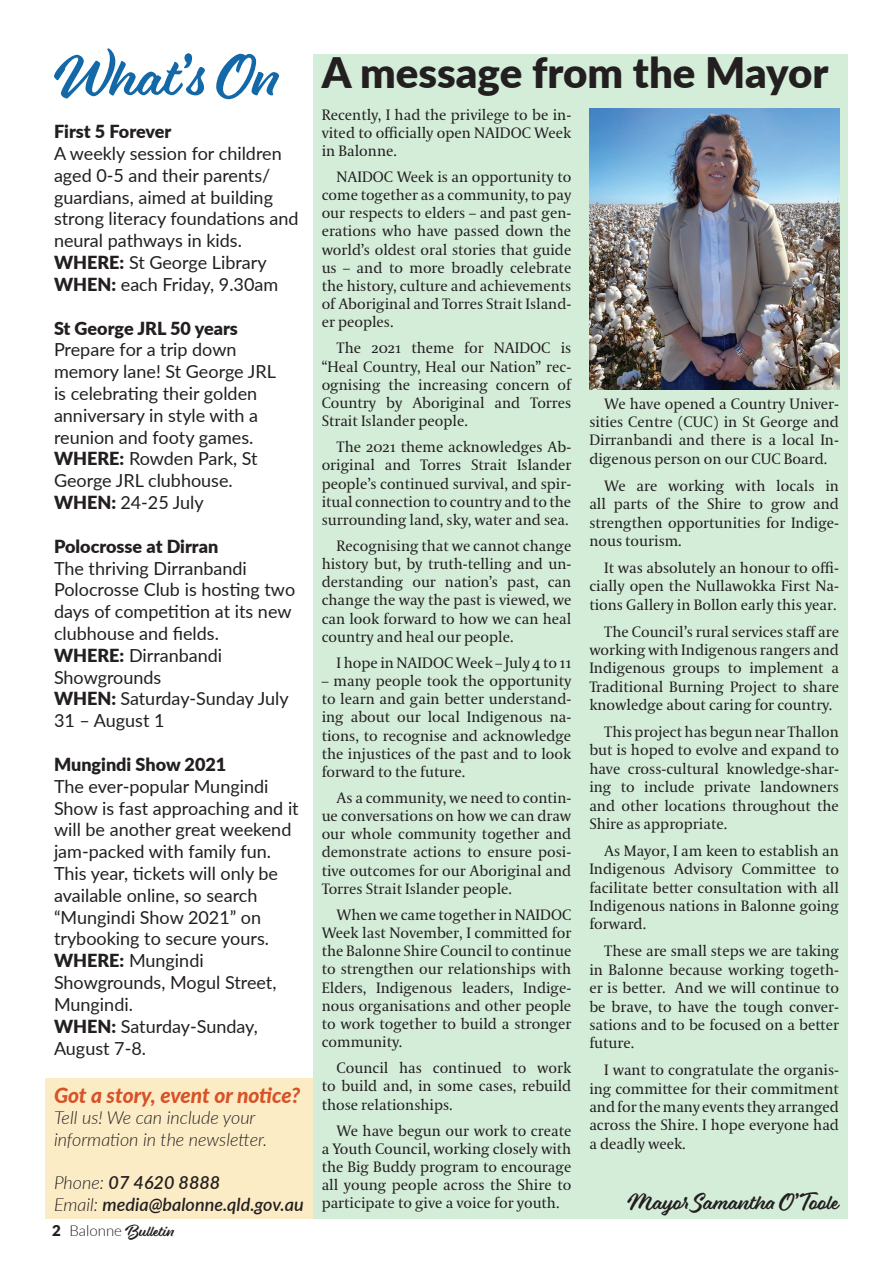
<style>
.page{position:relative;width:893px;height:1263px;background:#fff}
.page>*{position:absolute;margin:0;border:0;box-sizing:border-box;transform-origin:0 0}
.t1{font:54px "Eds Market Main Script";color:#1368a8}
.t2{font:900 42px "Lato";color:#231f20}
.t3{font:italic 800 21px "Lato";letter-spacing:-.005em;color:#d75227}
.t4{font:21px "Eds Market Main Script";color:#231f20}
.t5{font:18px/21.8px "Lato";color:#231f20}
.t6{font:900 18px "Lato";color:#231f20}
.t7{font:italic 300 18px/21.6px "Lato";color:#231f20}
.t8{font:italic 600 18px/21.6px "Lato";color:#231f20}
.t9{font:15px/18.1px "Coranto 2";color:#231f20;text-align:justify}
.t10{font:15px "Eds Market Main Script";color:#231f20}
.s1{font-weight:900}
.s2{font-weight:300}
.s3{font-family:"Lato";font-weight:900}
.s4{font-family:"Lato";font-weight:300}
</style>
<div class="page">
<div style="left:45px;top:1078px;width:268px;height:140px;background:#fcecc6"></div>
<div style="left:313px;top:54px;width:534px;height:1164px;background:#d4edd9"></div>
<img style="left:589px;top:108px;width:250px;height:281px">
<h1 class="t1" style="left:54px;top:44px;width:227px">What’s On</h1>
<p class="t6" style="left:54px;top:118px;width:119px">First 5 Forever</p>
<p class="t5" style="left:54px;top:142px;width:246px">A weekly session for children aged 0-5 and their parents/ guardians, aimed at building strong literacy foundations and neural pathways in kids.<br><span class="s1">WHERE:</span> St George Library<br><span class="s1">WHEN:</span> each Friday, 9.30am</p>
<p class="t6" style="left:54px;top:314px;width:185px">St George JRL 50 years</p>
<p class="t5" style="left:54px;top:338px;width:223px">Prepare for a trip down memory lane! St George JRL is celebrating their golden anniversary in style with a reunion and footy games.<br><span class="s1">WHERE:</span> Rowden Park, St<br>George JRL clubhouse.<br><span class="s1">WHEN:</span> 24-25 July</p>
<p class="t6" style="left:54px;top:533px;width:166px">Polocrosse at Dirran</p>
<p class="t5" style="left:54px;top:556px;width:243px">The thriving Dirranbandi<br>Polocrosse Club is hosting two days of competition at its new clubhouse and fields.<br><span class="s1">WHERE:</span> Dirranbandi<br>Showgrounds<br><span class="s1">WHEN:</span> Saturday-Sunday July<br>31 – August 1</p>
<p class="t6" style="left:54px;top:751px;width:174px">Mungindi Show 2021</p>
<p class="t5" style="left:54px;top:774px;width:246px">The ever-popular Mungindi<br>Show is fast approaching and it will be another great weekend jam-packed with family fun.<br>This year, tickets will only be available online, so search “Mungindi Show 2021” on trybooking to secure yours.<br><span class="s1">WHERE:</span> Mungindi<br>Showgrounds, Mogul Street,<br>Mungindi.<br><span class="s1">WHEN:</span> Saturday-Sunday,<br>August 7-8.</p>
<h3 class="t3" style="left:54px;top:1079px;width:248px">Got a story, event or notice?</h3>
<p class="t7" style="left:54px;top:1106px;width:215px">Tell us! We can include your information in the newsletter.</p>
<p class="t8" style="left:54px;top:1171px;width:251px"><span class="s2">Phone:</span> 07 4620 8888<br><span class="s2">Email:</span> media@balonne.qld.gov.au</p>
<p class="t10" style="left:52px;top:1222px;width:124px"><span class="s3">2</span> <span class="s4">Balonne</span> Bulletin</p>
<h2 class="t2" style="left:322px;top:41px;width:508px">A message from the Mayor</h2>
<p class="t9" style="left:322px;top:106px;width:251px">Recently, I had the privilege to be in&shy;vited to officially open NAIDOC Week in Balonne.</p>
<p class="t9" style="left:322px;top:169px;width:251px;text-indent:15px">NAIDOC Week is an opportunity to come together as a community, to pay our respects to elders – and past gen&shy;erations who have passed down the world’s oldest oral stories that guide us – and to more broadly celebrate the history, culture and achievements of Aboriginal and Torres Strait Island&shy;er peoples.</p>
<p class="t9" style="left:322px;top:340px;width:251px;text-indent:15px">The 2021 theme for NAIDOC is “Heal Country, Heal our Nation” rec&shy;ognising the increasing concern of Country by Aboriginal and Torres Strait Islander people.</p>
<p class="t9" style="left:322px;top:439px;width:251px;text-indent:15px">The 2021 theme acknowledges Ab&shy;original and Torres Strait Islander people’s continued survival, and spir&shy;itual connection to country and to the surrounding land, sky, water and sea.</p>
<p class="t9" style="left:322px;top:538px;width:251px;text-indent:15px">Recognising that we cannot change history but, by truth-telling and un&shy;derstanding our nation’s past, can change the way the past is viewed, we can look forward to how we can heal country and heal our people.</p>
<p class="t9" style="left:337px;top:655px;width:236px">I hope in NAIDOC Week – July 4 to 11</p>
<p class="t9" style="left:322px;top:673px;width:251px">– many people took the opportunity to learn and gain better understand&shy;ing about our local Indigenous na&shy;tions, to recognise and acknowledge the injustices of the past and to look forward to the future.</p>
<p class="t9" style="left:322px;top:790px;width:251px;text-indent:15px">As a community, we need to contin&shy;ue conversations on how we can draw our whole community together and demonstrate actions to ensure posi&shy;tive outcomes for our Aboriginal and Torres Strait Islander people.</p>
<p class="t9" style="left:322px;top:906px;width:251px;text-indent:15px">When we came together in NAIDOC Week last November, I committed for the Balonne Shire Council to continue to strengthen our relationships with Elders, Indigenous leaders, Indige&shy;nous organisations and other people to work together to build a stronger community.</p>
<p class="t9" style="left:322px;top:1060px;width:251px;text-indent:15px">Council has continued to work to build and, in some cases, rebuild those relationships.</p>
<p class="t9" style="left:322px;top:1122px;width:251px;text-indent:15px">We have begun our work to create a Youth Council, working closely with the Big Buddy program to encourage all young people across the Shire to participate to give a voice for youth.</p>
<p class="t9" style="left:589px;top:395px;width:251px;text-indent:15px">We have opened a Country Univer&shy;sities Centre (CUC) in St George and Dirranbandi and there is a local In&shy;digenous person on our CUC Board.</p>
<p class="t9" style="left:589px;top:477px;width:251px;text-indent:15px">We are working with locals in all parts of the Shire to grow and strengthen opportunities for Indige&shy;nous tourism.</p>
<p class="t9" style="left:589px;top:559px;width:251px;text-indent:15px">It was absolutely an honour to offi&shy;cially open the Nullawokka First Na&shy;tions Gallery in Bollon early this year.</p>
<p class="t9" style="left:589px;top:623px;width:251px;text-indent:15px">The Council’s rural services staff are working with Indigenous rangers and Indigenous groups to implement a Traditional Burning Project to share knowledge about caring for country.</p>
<p class="t9" style="left:589px;top:723px;width:251px;text-indent:15px">This project has begun near Thallon but is hoped to evolve and expand to have cross-cultural knowledge-shar&shy;ing to include private landowners and other locations throughout the Shire as appropriate.</p>
<p class="t9" style="left:589px;top:842px;width:251px;text-indent:15px">As Mayor, I am keen to establish an Indigenous Advisory Committee to facilitate better consultation with all Indigenous nations in Balonne going forward.</p>
<p class="t9" style="left:589px;top:942px;width:251px;text-indent:15px">These are small steps we are taking in Balonne because working togeth&shy;er is better. And we will continue to be brave, to have the tough conver&shy;sations and to be focused on a better future.</p>
<p class="t9" style="left:589px;top:1061px;width:251px;text-indent:15px">I want to congratulate the organis&shy;ing committee for their commitment and for the many events they arranged across the Shire. I hope everyone had a deadly week.</p>
<h3 class="t4" style="left:627px;top:1189px;width:213px">Mayor Samantha O’Toole</h3>
</div>
